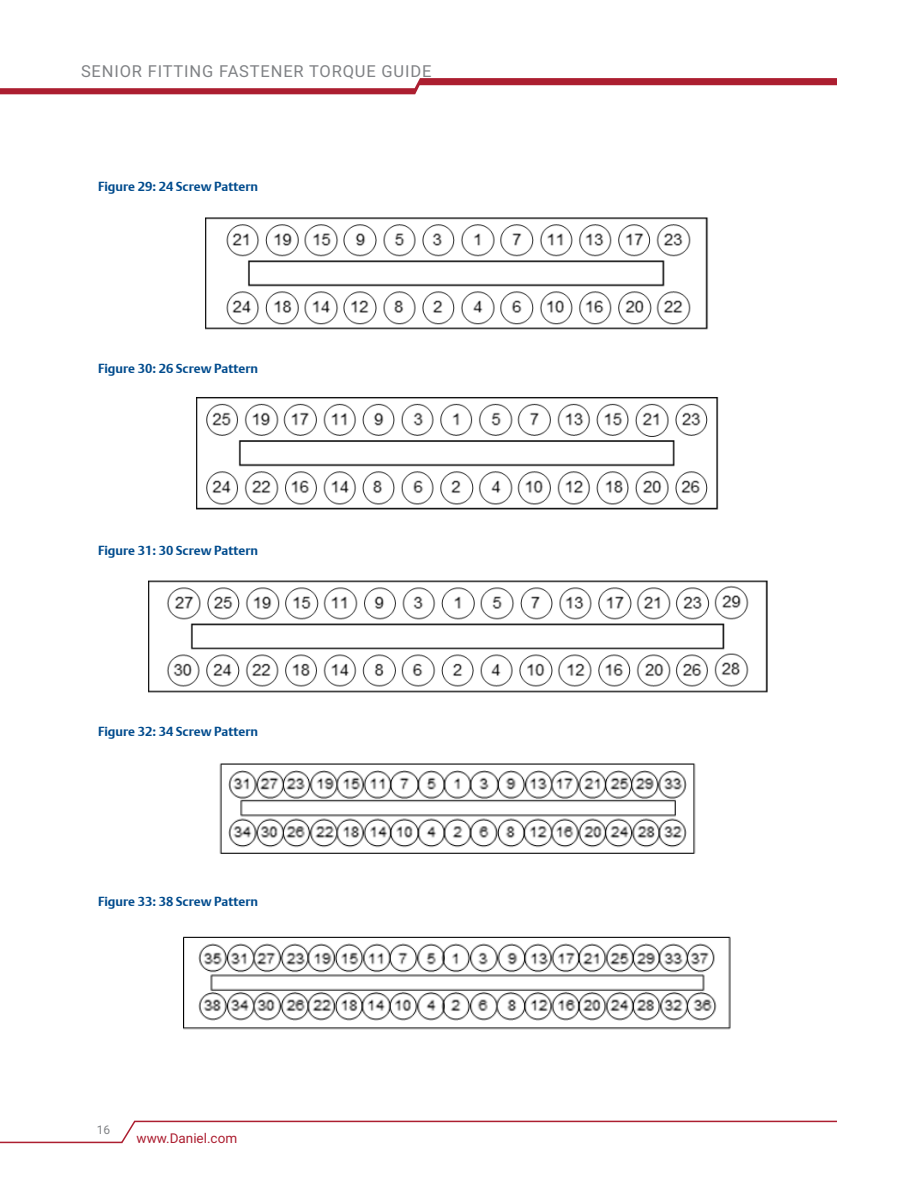
<style>
.page{position:relative;width:918px;height:1188px;background:#fff}
.page>*{position:absolute;margin:0;border:0;box-sizing:border-box;transform-origin:0 0}
.t1{font:16.5px "Roboto";letter-spacing:.05em;color:#808285}
.t2{font:13.5px "Roboto";color:#ac1e30}
.t3{font:12.9px "DTL Argo T Bold";color:#004b8d}
.t4{font:12px "Roboto";color:#808285}
</style>
<div class="page">
<svg style="left:0;top:1120px;width:837px;height:24px"></svg>
<svg style="left:0;top:78px;width:837px;height:16px"></svg>
<img style="left:206px;top:217px;width:502px;height:113px">
<img style="left:196px;top:397px;width:523px;height:113px">
<img style="left:148px;top:580px;width:619px;height:113px">
<img style="left:219px;top:763px;width:477px;height:91px">
<img style="left:183px;top:936px;width:548px;height:94px">
<p class="t1" style="left:81px;top:59px;width:352px">SENIOR FITTING FASTENER TORQUE GUIDE</p>
<p class="t3" style="left:98px;top:179px;width:162px">Figure 29: 24 Screw Pattern</p>
<p class="t3" style="left:98px;top:361px;width:162px">Figure 30: 26 Screw Pattern</p>
<p class="t3" style="left:98px;top:543px;width:162px">Figure 31: 30 Screw Pattern</p>
<p class="t3" style="left:98px;top:724px;width:162px">Figure 32: 34 Screw Pattern</p>
<p class="t3" style="left:98px;top:894px;width:162px">Figure 33: 38 Screw Pattern</p>
<p class="t4" style="left:97px;top:1121px;width:15px">16</p>
<p class="t2" style="left:137px;top:1129px;width:102px">www.Daniel.com</p>
</div>
